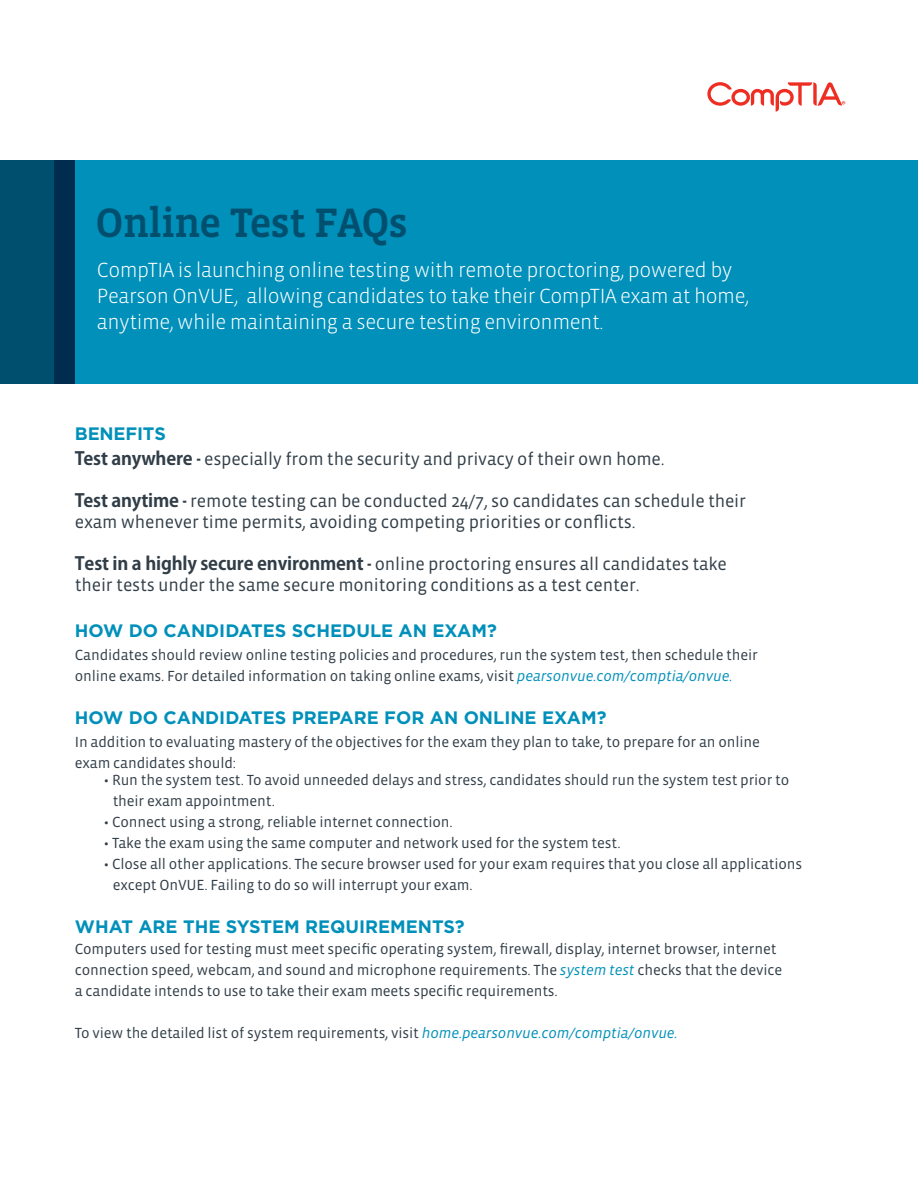
<style>
.page{position:relative;width:918px;height:1188px;background:#fff}
.page>*{position:absolute;margin:0;border:0;box-sizing:border-box;transform-origin:0 0}
.t1{font:500 42px "Vista Slab OT";letter-spacing:-.025em;color:#014f6e}
.t2{font:300 21px/25.8px "Vista Sans OT";letter-spacing:-.02em;color:#fff}
.t3{font:18px/20.7px "Vista Sans OT";letter-spacing:-.01em;color:#313e48}
.t4{font:700 18px "Gotham";color:#0090ba}
.t5{font:15px/21px "Vista Sans OT";letter-spacing:-.01em;color:#313e48}
.s1{font-family:"Gotham";font-weight:700;color:#0090ba}
.s2{font-family:"Adobe Gothic Std";font-weight:700}
.s3{font-weight:700}
.s4{font-style:italic;color:#0090ba}
</style>
<div class="page">
<div style="left:54px;top:161px;width:864px;height:223px;background:#0090ba"></div>
<svg style="left:0;top:161px;width:75px;height:223px;background:#004565"></svg>
<svg style="left:707px;top:82px;width:138px;height:30px"></svg>
<p class="t1" style="left:95px;top:202px;width:314px">Online Test FAQs</p>
<p class="t2" style="left:97px;top:257px;width:654px">CompTIA is launching online testing with remote proctoring, powered by<br>Pearson OnVUE, allowing candidates to take their CompTIA exam at home, anytime, while maintaining a secure testing environment.</p>
<p class="t3" style="left:75px;top:422px;width:591px;line-height:24.9px"><span class="s1">BENEFITS<br></span><span class="s2">Test anywhere</span> <span class="s3">-</span> especially from the security and privacy of their own home.</p>
<p class="t3" style="left:75px;top:491px;width:673px"><span class="s2">Test anytime</span> <span class="s3">-</span> remote testing can be conducted 24/7, so candidates can schedule their exam whenever time permits, avoiding competing priorities or conflicts.</p>
<p class="t3" style="left:75px;top:554px;width:654px"><span class="s2">Test in a highly secure environment</span> <span class="s3">-</span> online proctoring ensures all candidates take their tests under the same secure monitoring conditions as a test center.</p>
<p class="t4" style="left:75px;top:618px;width:424px">HOW DO CANDIDATES SCHEDULE AN EXAM?</p>
<p class="t5" style="left:75px;top:644px;width:684px;line-height:21.6px">Candidates should review online testing policies and procedures, run the system test, then schedule their online exams. For detailed information on taking online exams, visit <span class="s4">pearsonvue.com/comptia/onvue.</span></p>
<p class="t4" style="left:75px;top:706px;width:533px">HOW DO CANDIDATES PREPARE FOR AN ONLINE EXAM?</p>
<p class="t5" style="left:75px;top:732px;width:687px">In addition to evaluating mastery of the objectives for the exam they plan to take, to prepare for an online exam candidates should:</p>
<p class="t5" style="left:113px;top:770px;width:678px;text-indent:-9px">• Run the system test. To avoid unneeded delays and stress, candidates should run the system test prior to their exam appointment.</p>
<p class="t5" style="left:104px;top:812px;width:350px">• Connect using a strong, reliable internet connection.</p>
<p class="t5" style="left:104px;top:833px;width:518px">• Take the exam using the same computer and network used for the system test.</p>
<p class="t5" style="left:113px;top:854px;width:691px;text-indent:-9px">• Close all other applications. The secure browser used for your exam requires that you close all applications except OnVUE. Failing to do so will interrupt your exam.</p>
<p class="t4" style="left:75px;top:915px;width:391px">WHAT ARE THE SYSTEM REQUIREMENTS?</p>
<p class="t5" style="left:75px;top:939px;width:709px">Computers used for testing must meet specific operating system, firewall, display, internet browser, internet connection speed, webcam, and sound and microphone requirements. The <span class="s4">system test</span> checks that the device a candidate intends to use to take their exam meets specific requirements.</p>
<p class="t5" style="left:75px;top:1023px;width:604px">To view the detailed list of system requirements, visit <span class="s4">home.pearsonvue.com/comptia/onvue.</span></p>
</div>
